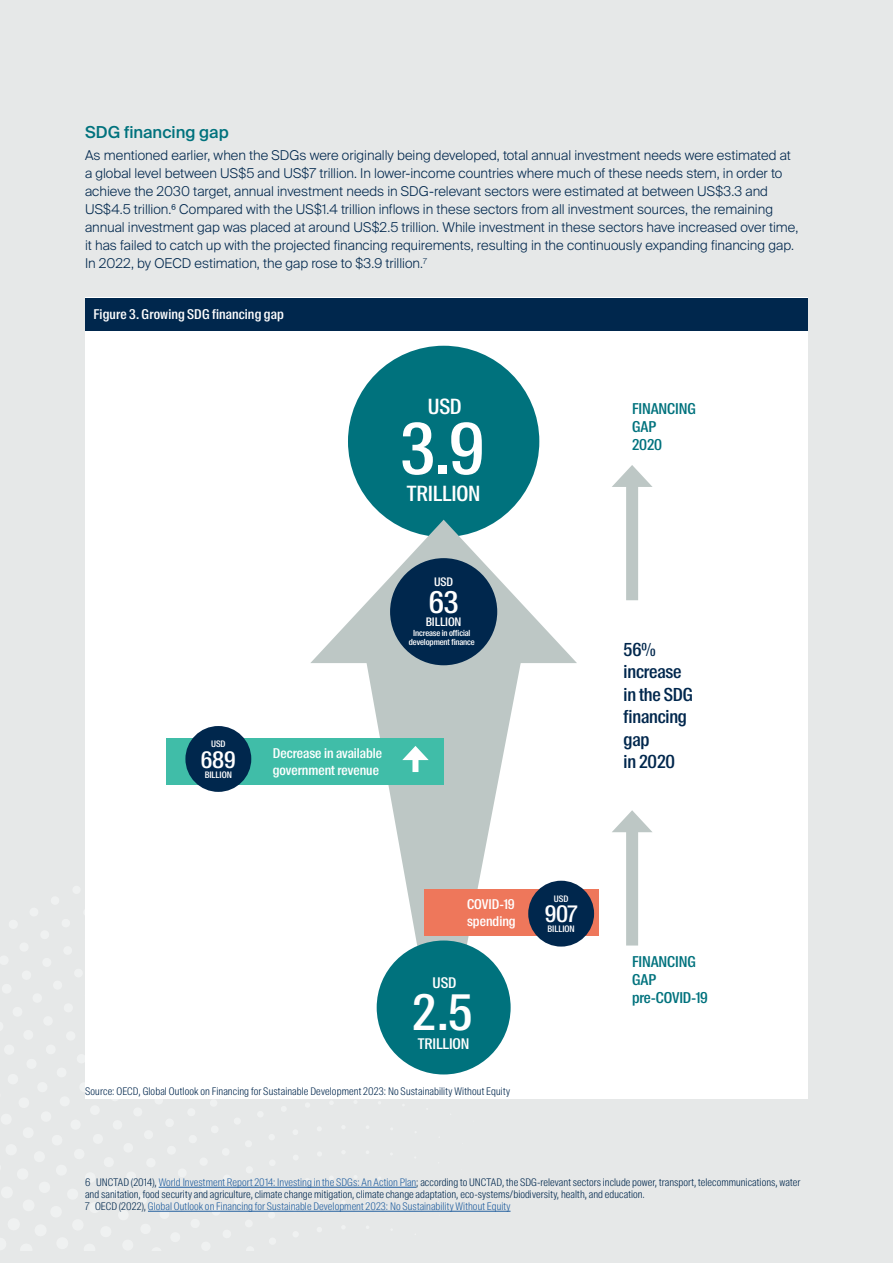
<style>
.page{position:relative;width:893px;height:1263px;background:#e6e8e8}
.page>*{position:absolute;margin:0;border:0;box-sizing:border-box;transform-origin:0 0}
.t1{font:500 70.2px "Suisse Intl Cond";color:#fff}
.t2{font:500 49.2px "Suisse Intl Cond";color:#fff}
.t3{font:500 30px "Suisse Intl Cond";color:#fff}
.t4{font:500 22.8px "Suisse Intl Cond";letter-spacing:-.01em;color:#fff}
.t5{font:500 21px "Suisse Intl Cond";letter-spacing:-.01em;color:#fff}
.t6{font:500 18px/22.5px "Suisse Intl Cond";letter-spacing:-.01em;color:#00274d}
.t7{font:500 16.5px "Suisse Intl";color:#00727d}
.t8{font:500 15px/18px "Suisse Intl Cond";letter-spacing:-.01em;color:#00727d}
.t9{font:500 14.7px "Suisse Intl Cond";letter-spacing:-.01em;color:#fff}
.t10{font:300 13.5px/18px "Suisse Intl";color:#00274d}
.t11{font:500 13.5px/16.5px "Suisse Intl Cond";color:#fff}
.t12{font:500 11.85px "Suisse Intl Cond";letter-spacing:-.01em;color:#fff}
.t13{font:300 10.5px/12px "Suisse Intl Cond";letter-spacing:.01em;color:#00274d}
.t14{font:500 9px "Suisse Intl Cond";letter-spacing:-.01em;color:#fff}
.t15{font:500 8.4px/8.9px "Suisse Intl Cond";letter-spacing:-.01em;color:#fff;text-align:center}
.s1{color:#215e9e}
</style>
<div class="page">
<div style="left:85px;top:298px;width:723px;height:801px;background:#fff"></div>
<div style="left:85px;top:298px;width:723px;height:32px;background:#00274d"></div>
<hr style="left:159px;top:1187px;width:257px;height:1px;background:#215e9e">
<hr style="left:148px;top:1211px;width:362px;height:1px;background:#215e9e">
<div style="left:348px;top:346px;width:191px;height:191px;background:#00727d;border-radius:50%"></div>
<svg style="left:366px;top:663px;width:155px;height:330px;fill:#bdc7c5"></svg>
<svg style="left:310px;top:520px;width:267px;height:143px"></svg>
<div style="left:377px;top:940px;width:134px;height:134px;background:#00727d;border-radius:50%"></div>
<div style="left:390px;top:558px;width:107px;height:107px;background:#00274d;border-radius:50%"></div>
<div style="left:626px;top:823px;width:12px;height:122px;background:#bdc7c5"></div>
<svg style="left:612px;top:810px;width:40px;height:22px"></svg>
<div style="left:626px;top:478px;width:12px;height:122px;background:#bdc7c5"></div>
<svg style="left:612px;top:465px;width:41px;height:22px"></svg>
<div style="left:424px;top:889px;width:175px;height:46px;background:#ee775b"></div>
<div style="left:166px;top:738px;width:278px;height:47px;background:#40bda8"></div>
<div style="left:185px;top:726px;width:66px;height:66px;background:#00274d;border-radius:50%"></div>
<div style="left:412px;top:755px;width:6px;height:17px;background:#fff"></div>
<svg style="left:402px;top:746px;width:27px;height:14px"></svg>
<div style="left:528px;top:881px;width:66px;height:65px;background:#00274d;border-radius:50%"></div>
<p class="t7" style="left:85px;top:123px;width:145px">SDG financing gap</p>
<p class="t10" style="left:85px;top:147px;width:715px">As mentioned earlier, when the SDGs were originally being developed, total annual investment needs were estimated at a global level between US$5 and US$7 trillion. In lower-income countries where much of these needs stem, in order to achieve the 2030 target, annual investment needs in SDG-relevant sectors were estimated at between US$3.3 and US$4.5 trillion.6 Compared with the US$1.4 trillion inflows in these sectors from all investment sources, the remaining annual investment gap was placed at around US$2.5 trillion. While investment in these sectors have increased over time, it has failed to catch up with the projected financing requirements, resulting in the continuously expanding financing gap.<br>In 2022, by OECD estimation, the gap rose to $3.9 trillion.<sup>7</sup></p>
<p class="t11" style="left:94px;top:306px;width:192px">Figure 3. Growing SDG financing gap</p>
<p class="t14" style="left:211px;top:739px;width:16px">USD</p>
<p class="t14" style="left:205px;top:769px;width:29px">BILLION</p>
<h3 class="t4" style="left:201px;top:746px;width:36px">689</h3>
<h3 class="t5" style="left:428px;top:394px;width:35px">USD</h3>
<h1 class="t1" style="left:400px;top:408px;width:86px">3.9</h1>
<h3 class="t5" style="left:407px;top:481px;width:75px">TRILLION</h3>
<p class="t12" style="left:434px;top:575px;width:20px">USD</p>
<p class="t12" style="left:426px;top:615px;width:37px">BILLION</p>
<p class="t15" style="left:409px;top:629px;width:68px">Increase in official development finance</p>
<h3 class="t3" style="left:429px;top:585px;width:31px">63</h3>
<p class="t11" style="left:273px;top:745px;width:111px">Decrease in available government revenue</p>
<p class="t8" style="left:632px;top:399px;width:65px">FINANCING<br>GAP<br>2020</p>
<h3 class="t6" style="left:624px;top:638px;width:71px">56% increase in the SDG financing gap<br>in 2020</h3>
<p class="t11" style="left:467px;top:896px;width:50px">COVID-19 spending</p>
<p class="t9" style="left:433px;top:975px;width:25px">USD</p>
<h2 class="t2" style="left:412px;top:984px;width:62px">2.5</h2>
<p class="t9" style="left:418px;top:1035px;width:53px">TRILLION</p>
<p class="t13" style="left:85px;top:1085px;width:427px">Source: OECD, Global Outlook on Financing for Sustainable Development 2023: No Sustainability Without Equity</p>
<p class="t14" style="left:554px;top:893px;width:16px">USD</p>
<p class="t14" style="left:548px;top:924px;width:29px">BILLION</p>
<h3 class="t4" style="left:545px;top:901px;width:34px">907</h3>
<p class="t8" style="left:632px;top:953px;width:77px">FINANCING<br>GAP pre-COVID-19</p>
<p class="t13" style="left:85px;top:1176px;width:717px">6 UNCTAD (2014), <span class="s1">World Investment Report 2014: Investing in the SDGs: An Action Plan</span>; according to UNCTAD, the SDG-relevant sectors include power, transport, telecommunications, water and sanitation, food security and agriculture, climate change mitigation, climate change adaptation, eco-systems/biodiversity, health, and education.<br>7 OECD (2022), <span class="s1">Global Outlook on Financing for Sustainable Development 2023: No Sustainability Without Equity</span></p>
</div>
